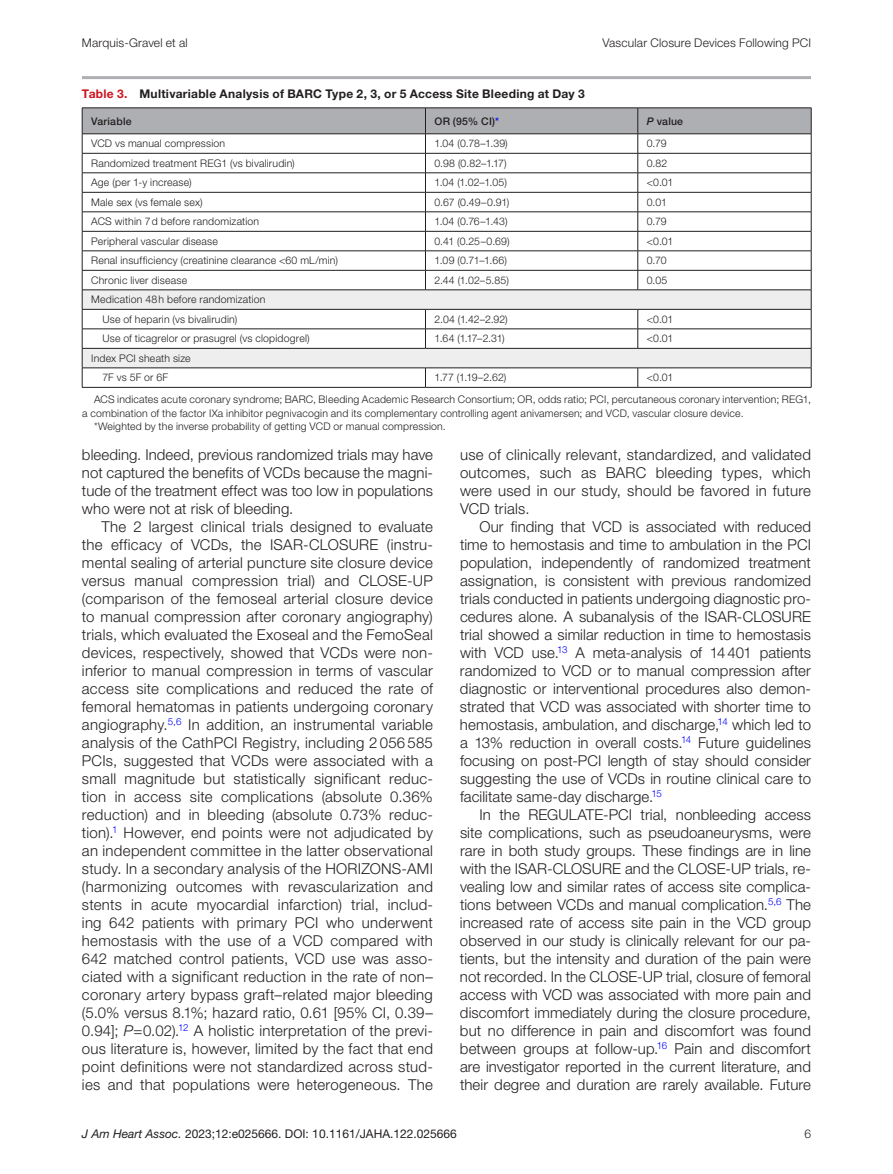
<style>
.page{position:relative;width:893px;height:1174px;background:#fff}
.page>*{position:absolute;margin:0;border:0;box-sizing:border-box;transform-origin:0 0}
.t1{font:300 15px/18px "Helvetica Neue LT Std";letter-spacing:.01em;color:#231f20;text-align:justify}
.t2{font:700 12px "Helvetica Neue LT Std";letter-spacing:.025em;color:#231f20}
.t3{font:12px "Helvetica Neue LT Std";color:#231f20}
.t4{font:300 12px "Helvetica Neue LT Std";letter-spacing:.015em;color:#231f20}
.t5{font:300 10.5px/19.5px "Helvetica Neue LT Std";letter-spacing:.02em;color:#231f20}
.t6{font:500 10.5px "Helvetica Neue LT Std";letter-spacing:.02em;color:#231f20}
.s1{color:#cd151d}
.s2{color:#00f}
.s3{font-style:italic}
</style>
<div class="page">
<hr style="left:82px;top:387px;width:343px;height:1px;background:#231f20">
<hr style="left:425px;top:387px;width:213px;height:1px;background:#231f20">
<svg style="left:82px;top:108px;width:730px;height:279px"></svg>
<hr style="left:638px;top:387px;width:173px;height:1px;background:#231f20">
<hr style="left:82px;top:76px;width:729px;height:3px;background:#aeafb3">
<p class="t4" style="left:82px;top:35px;width:107px">Marquis-Gravel et al</p>
<p class="t4" style="left:602px;top:35px;width:210px">Vascular Closure Devices Following PCI</p>
<p class="t2" style="left:82px;top:86px;width:504px"><span class="s1">Table 3.</span> Multivariable Analysis of BARC Type 2, 3, or 5 Access Site Bleeding at Day 3</p>
<p class="t6" style="left:91px;top:115px;width:42px">Variable</p>
<p class="t6" style="left:434px;top:115px;width:66px">OR (95% CI)<span class="s2">*</span></p>
<p class="t6" style="left:647px;top:115px;width:38px"><span class="s3">P</span> value</p>
<p class="t5" style="left:91px;top:134px;width:136px">VCD vs manual compression</p>
<p class="t5" style="left:434px;top:134px;width:75px">1.04 (0.78–1.39)</p>
<p class="t5" style="left:647px;top:134px;width:21px">0.79</p>
<p class="t5" style="left:91px;top:153px;width:205px">Randomized treatment REG1 (vs bivalirudin)</p>
<p class="t5" style="left:434px;top:153px;width:74px">0.98 (0.82–1.17)</p>
<p class="t5" style="left:647px;top:153px;width:22px">0.82</p>
<p class="t5" style="left:91px;top:173px;width:102px">Age (per 1-y increase)</p>
<p class="t5" style="left:434px;top:173px;width:74px">1.04 (1.02–1.05)</p>
<p class="t5" style="left:647px;top:173px;width:28px">&lt;0.01</p>
<p class="t5" style="left:91px;top:192px;width:113px">Male sex (vs female sex)</p>
<p class="t5" style="left:434px;top:192px;width:76px">0.67 (0.49–0.91)</p>
<p class="t5" style="left:647px;top:192px;width:22px">0.01</p>
<p class="t5" style="left:91px;top:212px;width:170px">ACS within 7d before randomization</p>
<p class="t5" style="left:434px;top:212px;width:75px">1.04 (0.76–1.43)</p>
<p class="t5" style="left:647px;top:212px;width:21px">0.79</p>
<p class="t5" style="left:91px;top:231px;width:128px">Peripheral vascular disease</p>
<p class="t5" style="left:434px;top:231px;width:77px">0.41 (0.25–0.69)</p>
<p class="t5" style="left:647px;top:231px;width:28px">&lt;0.01</p>
<p class="t5" style="left:91px;top:251px;width:248px">Renal insufficiency (creatinine clearance &lt;60 mL/min)</p>
<p class="t5" style="left:434px;top:251px;width:74px">1.09 (0.71–1.66)</p>
<p class="t5" style="left:647px;top:251px;width:21px">0.70</p>
<p class="t5" style="left:91px;top:270px;width:97px">Chronic liver disease</p>
<p class="t5" style="left:434px;top:270px;width:76px">2.44 (1.02–5.85)</p>
<p class="t5" style="left:647px;top:270px;width:22px">0.05</p>
<p class="t5" style="left:102px;top:290px;width:165px;text-indent:-11px">Medication 48h before randomization<br>Use of heparin (vs bivalirudin)</p>
<p class="t5" style="left:434px;top:309px;width:75px">2.04 (1.42–2.92)</p>
<p class="t5" style="left:647px;top:309px;width:28px">&lt;0.01</p>
<p class="t5" style="left:102px;top:329px;width:209px">Use of ticagrelor or prasugrel (vs clopidogrel)</p>
<p class="t5" style="left:434px;top:329px;width:72px">1.64 (1.17–2.31)</p>
<p class="t5" style="left:647px;top:329px;width:28px">&lt;0.01</p>
<p class="t5" style="left:102px;top:348px;width:90px;text-indent:-11px">Index PCI sheath size<br>7F vs 5F or 6F</p>
<p class="t5" style="left:435px;top:368px;width:73px">1.77 (1.19–2.62)</p>
<p class="t5" style="left:94px;top:366px;width:718px;line-height:21.9px;text-indent:553px">&lt;0.01<br>ACS indicates acute coronary syndrome; BARC, Bleeding Academic Research Consortium; OR, odds ratio; PCI, percutaneous coronary intervention; REG1,</p>
<p class="t5" style="left:94px;top:406px;width:651px;line-height:13.5px;text-indent:-12px">a combination of the factor IXa inhibitor pegnivacogin and its complementary controlling agent anivamersen; and VCD, vascular closure device. *Weighted by the inverse probability of getting VCD or manual compression.</p>
<p class="t1" style="left:82px;top:445px;width:353px">bleeding. Indeed, previous randomized trials may have not captured the benefits of VCDs because the magni&shy;tude of the treatment effect was too low in populations who were not at risk of bleeding.</p>
<p class="t1" style="left:82px;top:517px;width:353px;text-indent:20px">The 2 largest clinical trials designed to evaluate the efficacy of VCDs, the ISAR-CLOSURE (instru&shy;mental sealing of arterial puncture site closure device versus manual compression trial) and CLOSE-UP (comparison of the femoseal arterial closure device to manual compression after coronary angiography) trials, which evaluated the Exoseal and the FemoSeal devices, respectively, showed that VCDs were non&shy;inferior to manual compression in terms of vascular access site complications and reduced the rate of femoral hematomas in patients undergoing coronary angiography.<sup>5,6</sup> In addition, an instrumental variable analysis of the CathPCI Registry, including 2 056 585<br>PCIs, suggested that VCDs were associated with a small magnitude but statistically significant reduc&shy;tion in access site complications (absolute 0.36% reduction) and in bleeding (absolute 0.73% reduc&shy;tion).<sup>1</sup> However, end points were not adjudicated by an independent committee in the latter observational study. In a secondary analysis of the HORIZONS-AMI (harmonizing outcomes with revascularization and stents in acute myocardial infarction) trial, includ&shy;ing 642 patients with primary PCI who underwent hemostasis with the use of a VCD compared with 642 matched control patients, VCD use was asso&shy;ciated with a significant reduction in the rate of non– coronary artery bypass graft–related major bleeding (5.0% versus 8.1%; hazard ratio, 0.61 [95% CI, 0.39– 0.94]; <span class="s3">P</span>=0.02).<sup>12</sup> A holistic interpretation of the previ&shy;ous literature is, however, limited by the fact that end point definitions were not standardized across stud&shy;ies and that populations were heterogeneous. The</p>
<p class="t1" style="left:460px;top:445px;width:353px">use of clinically relevant, standardized, and validated outcomes, such as BARC bleeding types, which were used in our study, should be favored in future VCD trials.</p>
<p class="t1" style="left:460px;top:517px;width:353px;text-indent:20px">Our finding that VCD is associated with reduced time to hemostasis and time to ambulation in the PCI population, independently of randomized treatment assignation, is consistent with previous randomized trials conducted in patients undergoing diagnostic pro&shy;cedures alone. A subanalysis of the ISAR-CLOSURE trial showed a similar reduction in time to hemostasis with VCD use.<sup>13</sup> A meta-analysis of 14401 patients randomized to VCD or to manual compression after diagnostic or interventional procedures also demon&shy;strated that VCD was associated with shorter time to hemostasis, ambulation, and discharge,<sup>14</sup> which led to a 13% reduction in overall costs.<sup>14</sup> Future guidelines focusing on post-PCI length of stay should consider suggesting the use of VCDs in routine clinical care to facilitate same-day discharge.<sup>15</sup></p>
<p class="t1" style="left:460px;top:805px;width:353px;text-indent:20px">In the REGULATE-PCI trial, nonbleeding access site complications, such as pseudoaneurysms, were rare in both study groups. These findings are in line with the ISAR-CLOSURE and the CLOSE-UP trials, re&shy;vealing low and similar rates of access site complica&shy;tions between VCDs and manual complication.<sup>5,6</sup> The increased rate of access site pain in the VCD group observed in our study is clinically relevant for our pa&shy;tients, but the intensity and duration of the pain were not recorded. In the CLOSE-UP trial, closure of femoral access with VCD was associated with more pain and discomfort immediately during the closure procedure, but no difference in pain and discomfort was found between groups at follow-up.<sup>16</sup> Pain and discomfort are investigator reported in the current literature, and their degree and duration are rarely available. Future</p>
<p class="t3" style="left:82px;top:1126px;width:376px"><span class="s3">J Am Heart Assoc.</span> 2023;12:e025666. DOI: 10.1161/JAHA.122.025666</p>
<p class="t4" style="left:804px;top:1126px;width:8px">6</p>
</div>
